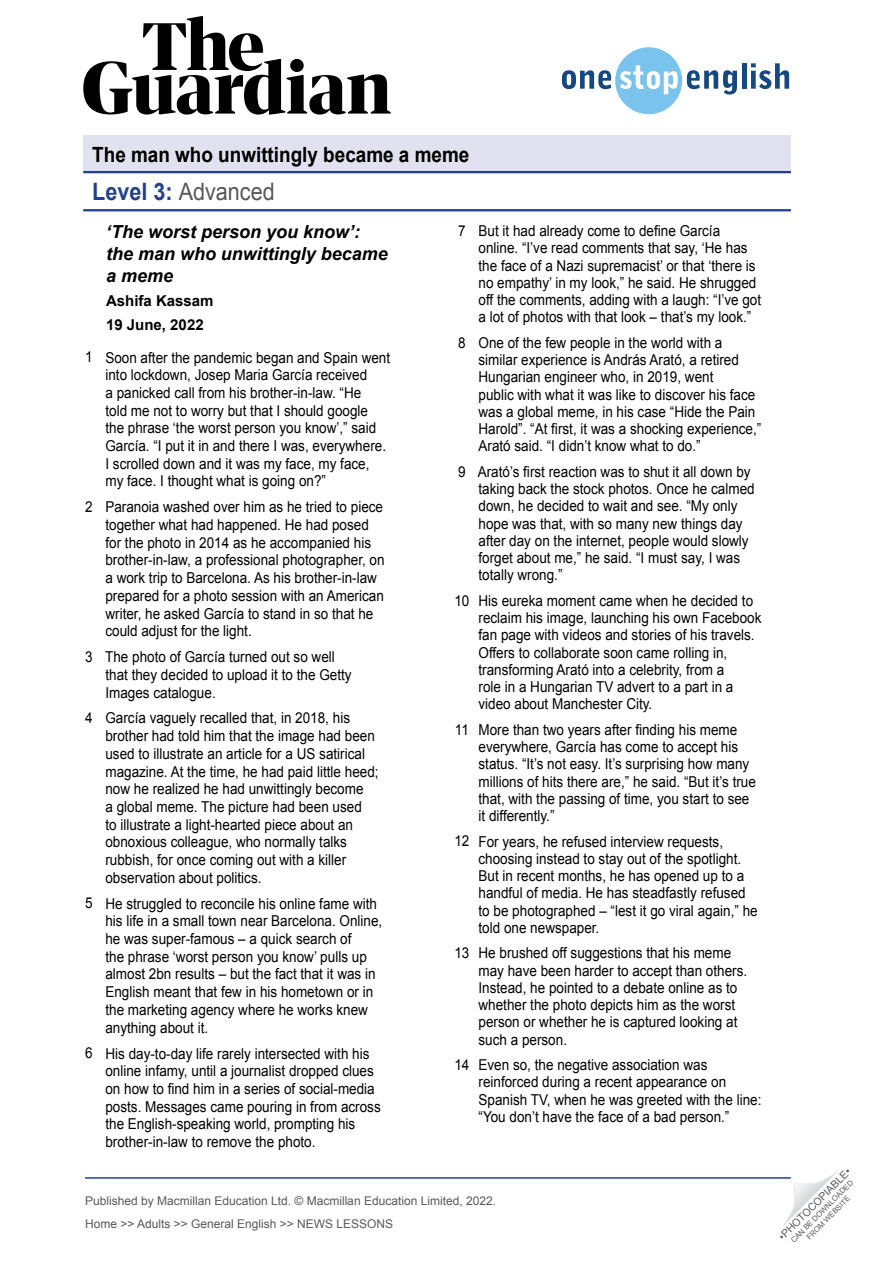
<style>
.page{position:relative;width:893px;height:1263px;background:#fff}
.page>*{position:absolute;margin:0;border:0;box-sizing:border-box;transform-origin:0 0}
.t1{font:24px "Arial";color:#58585a;scale:.9 1}
.t2{font:700 21px "Arial";color:#000;scale:.9 1}
.Article__Main_subtit{font:italic 700 18px/21.6px "Arial";color:#000}
.Article__Body_text{font:15px/17.2px "Arial";color:#000;scale:.9 1}
.Article__Main_subtit-2{font:700 15px "Arial";color:#000}
.t3{font:12px/23px "Arial";color:#58595b}
.t4{font:10.5px "Arial";color:#58595b}
.t5{font:7.5px/9px "Arial";color:#58595b;text-align:center}
.s1{font-weight:700;color:#23408f}
</style>
<div class="page">
<svg style="left:783px;top:1171px;width:55px;height:55px"></svg>
<svg style="left:83px;top:16px;width:308px;height:99px"></svg>
<svg style="left:562px;top:47px;width:175px;height:67px"></svg>
<hr style="left:742px;top:63px;width:4px;height:26px;background:#154780">
<svg style="left:751px;top:63px;width:38px;height:26px"></svg>
<hr style="left:85px;top:1177px;width:706px;height:2px;background:#23408f">
<div style="left:83px;top:136px;width:708px;height:37px;background:#e1e1ef"></div>
<hr style="left:83px;top:171px;width:708px;height:2px;background:#23408f">
<hr style="left:83px;top:209px;width:708px;height:2px;background:#23408f">
<h2 class="t2" style="left:92px;top:141px;width:420px">The man who unwittingly became a meme</h2>
<h1 class="t1" style="left:92px;top:176px;width:204px"><span class="s1">Level 3:</span> Advanced</h1>
<p class="Article__Main_subtit" style="left:106px;top:222px;width:283px">‘The worst person you know’: the man who unwittingly became a meme</p>
<p class="Article__Main_subtit-2" style="left:106px;top:290px;width:109px">Ashifa Kassam</p>
<p class="Article__Main_subtit-2" style="left:106px;top:314px;width:99px">19 June, 2022</p>
<p class="Article__Body_text" style="left:105px;top:349px;width:318px;line-height:17.7px">Soon after the pandemic began and Spain went into lockdown, Josep Maria García received<br>a panicked call from his brother-in-law. “He<br>told me not to worry but that I should google the phrase ‘the worst person you know’,” said García. “I put it in and there I was, everywhere.<br>I scrolled down and it was my face, my face, my face. I thought what is going on?”</p>
<p class="Article__Body_text" style="left:105px;top:498px;width:312px;line-height:17.7px">Paranoia washed over him as he tried to piece together what had happened. He had posed for the photo in 2014 as he accompanied his brother-in-law, a professional photographer, on a work trip to Barcelona. As his brother-in-law prepared for a photo session with an American writer, he asked García to stand in so that he could adjust for the light.</p>
<p class="Article__Body_text" style="left:105px;top:648px;width:275px;line-height:17.7px">The photo of García turned out so well that they decided to upload it to the Getty<br>Images catalogue.</p>
<p class="Article__Body_text" style="left:105px;top:709px;width:305px;line-height:17.7px">García vaguely recalled that, in 2018, his brother had told him that the image had been used to illustrate an article for a US satirical magazine. At the time, he had paid little heed; now he realized he had unwittingly become<br>a global meme. The picture had been used<br>to illustrate a light-hearted piece about an obnoxious colleague, who normally talks rubbish, for once coming out with a killer observation about politics.</p>
<p class="Article__Body_text" style="left:105px;top:895px;width:309px;line-height:17.7px">He struggled to reconcile his online fame with his life in a small town near Barcelona. Online, he was super-famous – a quick search of<br>the phrase ‘worst person you know’ pulls up almost 2bn results – but the fact that it was in English meant that few in his hometown or in the marketing agency where he works knew anything about it.</p>
<p class="Article__Body_text" style="left:105px;top:1044px;width:307px;line-height:17.7px">His day-to-day life rarely intersected with his online infamy, until a journalist dropped clues on how to find him in a series of social-media posts. Messages came pouring in from across the English-speaking world, prompting his brother-in-law to remove the photo.</p>
<p class="Article__Body_text" style="left:458px;top:222px;width:10px">7</p>
<p class="Article__Body_text" style="left:458px;top:334px;width:10px">8</p>
<p class="Article__Body_text" style="left:85px;top:349px;width:10px">1</p>
<p class="Article__Body_text" style="left:458px;top:463px;width:10px">9</p>
<p class="Article__Body_text" style="left:85px;top:498px;width:10px">2</p>
<p class="Article__Body_text" style="left:454px;top:592px;width:18px">10</p>
<p class="Article__Body_text" style="left:85px;top:648px;width:10px">3</p>
<p class="Article__Body_text" style="left:85px;top:709px;width:10px">4</p>
<p class="Article__Body_text" style="left:455px;top:721px;width:17px">11</p>
<p class="Article__Body_text" style="left:454px;top:833px;width:18px">12</p>
<p class="Article__Body_text" style="left:85px;top:895px;width:10px">5</p>
<p class="Article__Body_text" style="left:454px;top:944px;width:18px">13</p>
<p class="Article__Body_text" style="left:85px;top:1044px;width:10px">6</p>
<p class="Article__Body_text" style="left:454px;top:1056px;width:18px">14</p>
<p class="Article__Body_text" style="left:478px;top:222px;width:316px">But it had already come to define García online. “I’ve read comments that say, ‘He has the face of a Nazi supremacist’ or that ‘there is no empathy’ in my look,” he said. He shrugged off the comments, adding with a laugh: “I’ve got a lot of photos with that look – that’s my look.”</p>
<p class="Article__Body_text" style="left:478px;top:334px;width:316px">One of the few people in the world with a similar experience is András Arató, a retired Hungarian engineer who, in 2019, went<br>public with what it was like to discover his face was a global meme, in his case “Hide the Pain Harold”. “At first, it was a shocking experience,” Arató said. “I didn’t know what to do.”</p>
<p class="Article__Body_text" style="left:478px;top:463px;width:309px">Arató’s first reaction was to shut it all down by taking back the stock photos. Once he calmed down, he decided to wait and see. “My only hope was that, with so many new things day after day on the internet, people would slowly forget about me,” he said. “I must say, I was totally wrong.”</p>
<p class="Article__Body_text" style="left:478px;top:592px;width:316px">His eureka moment came when he decided to reclaim his image, launching his own Facebook fan page with videos and stories of his travels.<br>Offers to collaborate soon came rolling in, transforming Arató into a celebrity, from a<br>role in a Hungarian TV advert to a part in a video about Manchester City.</p>
<p class="Article__Body_text" style="left:478px;top:721px;width:310px">More than two years after finding his meme everywhere, García has come to accept his status. “It’s not easy. It’s surprising how many millions of hits there are,” he said. “But it’s true that, with the passing of time, you start to see it differently.”</p>
<p class="Article__Body_text" style="left:478px;top:833px;width:312px">For years, he refused interview requests, choosing instead to stay out of the spotlight.<br>But in recent months, he has opened up to a handful of media. He has steadfastly refused to be photographed – “lest it go viral again,” he told one newspaper.</p>
<p class="Article__Body_text" style="left:478px;top:945px;width:300px">He brushed off suggestions that his meme may have been harder to accept than others.<br>Instead, he pointed to a debate online as to whether the photo depicts him as the worst person or whether he is captured looking at such a person.</p>
<p class="Article__Body_text" style="left:478px;top:1056px;width:316px">Even so, the negative association was reinforced during a recent appearance on Spanish TV, when he was greeted with the line: “You don’t have the face of a bad person.”</p>
<p class="t3" style="left:85px;top:1189px;width:413px">Published by Macmillan Education Ltd. © Macmillan Education Limited, 2022.<br>Home &gt;&gt; Adults &gt;&gt; General English &gt;&gt; NEWS LESSONS</p>
<p class="t4" style="left:776px;top:1233px;width:99px;rotate:-45deg">•PHOTOCOPIABLE•</p>
<p class="t5" style="left:789px;top:1238px;width:86px;rotate:-45deg">CAN BE DOWNLOADED<br>FROM WEBSITE</p>
</div>
